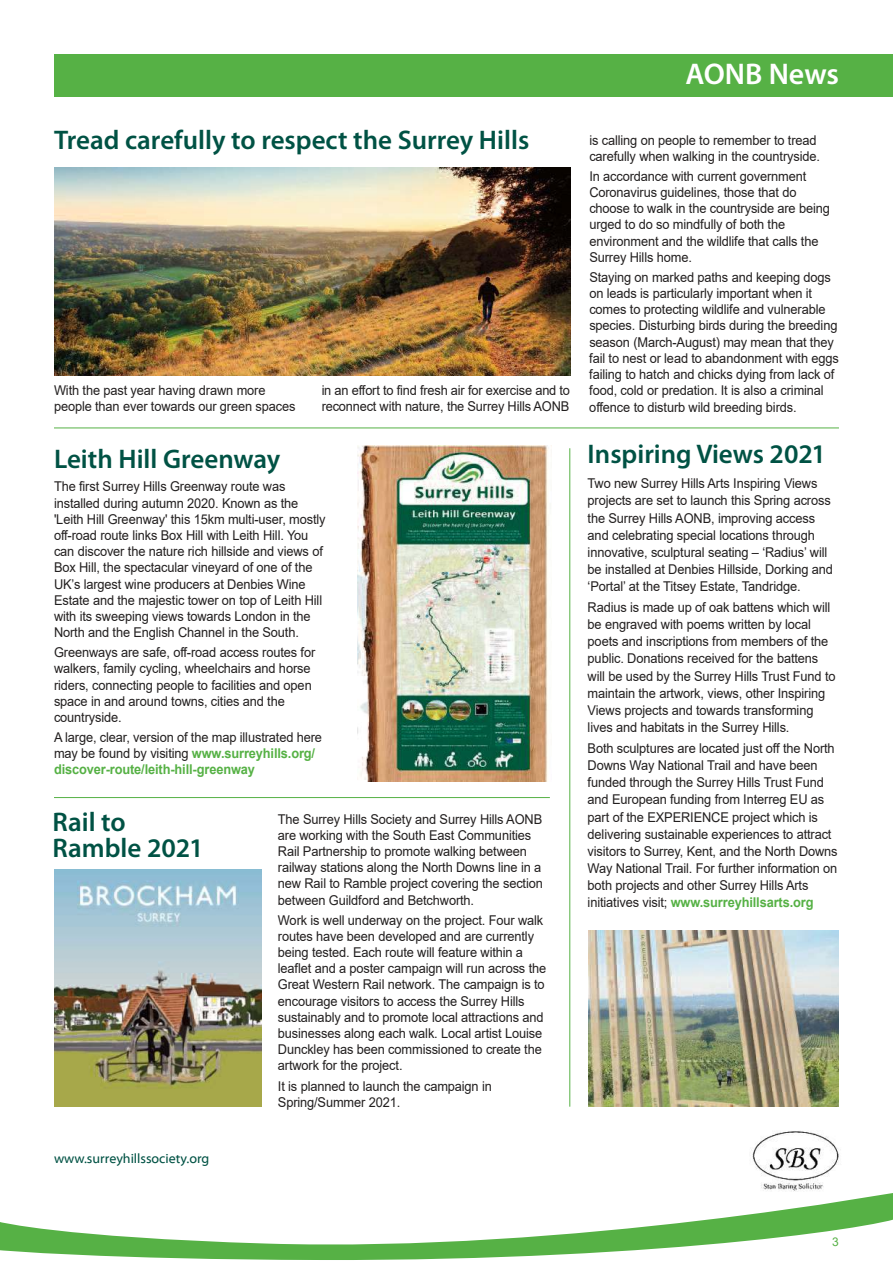
<style>
.page{position:relative;width:893px;height:1263px;background:#fff}
.page>*{position:absolute;margin:0;border:0;box-sizing:border-box;transform-origin:0 0}
.t1{font:600 30px "Myriad Pro";color:#fff}
.t2{font:600 27px/25.5px "Myriad Pro";color:#005244}
.t3{font:13.5px/16.2px "Arial";letter-spacing:-.01em;color:#221f1f;scale:.95 1}
.t4{font:13.5px "Myriad Web Pro";color:#005244}
.t5{font:12px "Arial";color:#56b145}
.s1{font-weight:700;color:#56b145}
</style>
<div class="page">
<svg style="left:41px;top:1253px;width:548px;height:7px;fill:#56b145"></svg>
<svg style="left:0;top:1012px;width:893px;height:241px"></svg>
<hr style="left:54px;top:427px;width:785px;height:1px;background:#56b145">
<hr style="left:54px;top:797px;width:496px;height:1px;background:#56b145">
<div style="left:54px;top:54px;width:839px;height:43px;background:#56b145"></div>
<img style="left:749px;top:1130px;width:93px;height:62px">
<img style="left:54px;top:168px;width:516px;height:208px">
<img style="left:357px;top:446px;width:195px;height:335px">
<img style="left:54px;top:870px;width:207px;height:237px">
<img style="left:588px;top:930px;width:251px;height:177px">
<hr style="left:569px;top:448px;width:1px;height:659px;background:#56b145">
<h1 class="t1" style="left:685px;top:63px;width:155px">AONB News</h1>
<h2 class="t2" style="left:54px;top:130px;width:477px">Tread carefully to respect the Surrey Hills</h2>
<p class="t3" style="left:54px;top:382px;width:256px">With the past year having drawn more people than ever towards our green spaces</p>
<p class="t3" style="left:322px;top:382px;width:263px">in an effort to find fresh air for exercise and to reconnect with nature, the Surrey Hills AONB</p>
<h2 class="t2" style="left:54px;top:448px;width:228px">Leith Hill Greenway</h2>
<p class="t3" style="left:54px;top:478px;width:287px">The first Surrey Hills Greenway route was installed during autumn 2020. Known as the 'Leith Hill Greenway' this 15km multi-user, mostly off-road route links Box Hill with Leith Hill. You can discover the nature rich hillside and views of Box Hill, the spectacular vineyard of one of the UK’s largest wine producers at Denbies Wine Estate and the majestic tower on top of Leith Hill with its sweeping views towards London in the North and the English Channel in the South.</p>
<p class="t3" style="left:54px;top:644px;width:277px">Greenways are safe, off-road access routes for walkers, family cycling, wheelchairs and horse riders, connecting people to facilities and open space in and around towns, cities and the countryside.</p>
<p class="t3" style="left:54px;top:729px;width:284px">A large, clear, version of the map illustrated here may be found by visiting <span class="s1">www.surreyhills.org/ discover-route/leith-hill-greenway</span></p>
<h2 class="t2" style="left:52px;top:812px;width:153px">Rail to<br>Ramble 2021</h2>
<p class="t4" style="left:54px;top:1151px;width:157px">www.surreyhillssociety.org</p>
<p class="t3" style="left:278px;top:811px;width:280px">The Surrey Hills Society and Surrey Hills AONB are working with the South East Communities Rail Partnership to promote walking between railway stations along the North Downs line in a new Rail to Ramble project covering the section between Guildford and Betchworth.</p>
<p class="t3" style="left:278px;top:912px;width:284px">Work is well underway on the project. Four walk routes have been developed and are currently being tested. Each route will feature within a leaflet and a poster campaign will run across the Great Western Rail network. The campaign is to encourage visitors to access the Surrey Hills sustainably and to promote local attractions and businesses along each walk. Local artist Louise Dunckley has been commissioned to create the artwork for the project.</p>
<p class="t3" style="left:278px;top:1077px;width:227px">It is planned to launch the campaign in<br>Spring/Summer 2021.</p>
<p class="t3" style="left:589px;top:132px;width:244px">is calling on people to remember to tread carefully when walking in the countryside.</p>
<p class="t3" style="left:589px;top:168px;width:255px">In accordance with current government Coronavirus guidelines, those that do choose to walk in the countryside are being urged to do so mindfully of both the environment and the wildlife that calls the Surrey Hills home.</p>
<p class="t3" style="left:589px;top:269px;width:264px">Staying on marked paths and keeping dogs on leads is particularly important when it comes to protecting wildlife and vulnerable species. Disturbing birds during the breeding season (March-August) may mean that they fail to nest or lead to abandonment with eggs failing to hatch and chicks dying from lack of food, cold or predation. It is also a criminal offence to disturb wild breeding birds.</p>
<h2 class="t2" style="left:588px;top:444px;width:240px">Inspiring Views 2021</h2>
<p class="t3" style="left:588px;top:475px;width:260px;line-height:17.1px">Two new Surrey Hills Arts Inspiring Views projects are set to launch this Spring across the Surrey Hills AONB, improving access and celebrating special locations through innovative, sculptural seating – ‘Radius’ will be installed at Denbies Hillside, Dorking and ‘Portal’ at the Titsey Estate, Tandridge.</p>
<p class="t3" style="left:588px;top:599px;width:263px;line-height:17.1px">Radius is made up of oak battens which will be engraved with poems written by local poets and inscriptions from members of the public. Donations received for the battens will be used by the Surrey Hills Trust Fund to maintain the artwork, views, other Inspiring Views projects and towards transforming lives and habitats in the Surrey Hills.</p>
<p class="t3" style="left:588px;top:739px;width:265px;line-height:17.1px">Both sculptures are located just off the North Downs Way National Trail and have been funded through the Surrey Hills Trust Fund and European funding from Interreg EU as part of the EXPERIENCE project which is delivering sustainable experiences to attract visitors to Surrey, Kent, and the North Downs Way National Trail. For further information on both projects and other Surrey Hills Arts initiatives visit; <span class="s1">www.surreyhillsarts.org</span></p>
<p class="t5" style="left:832px;top:1234px;width:8px">3</p>
</div>
